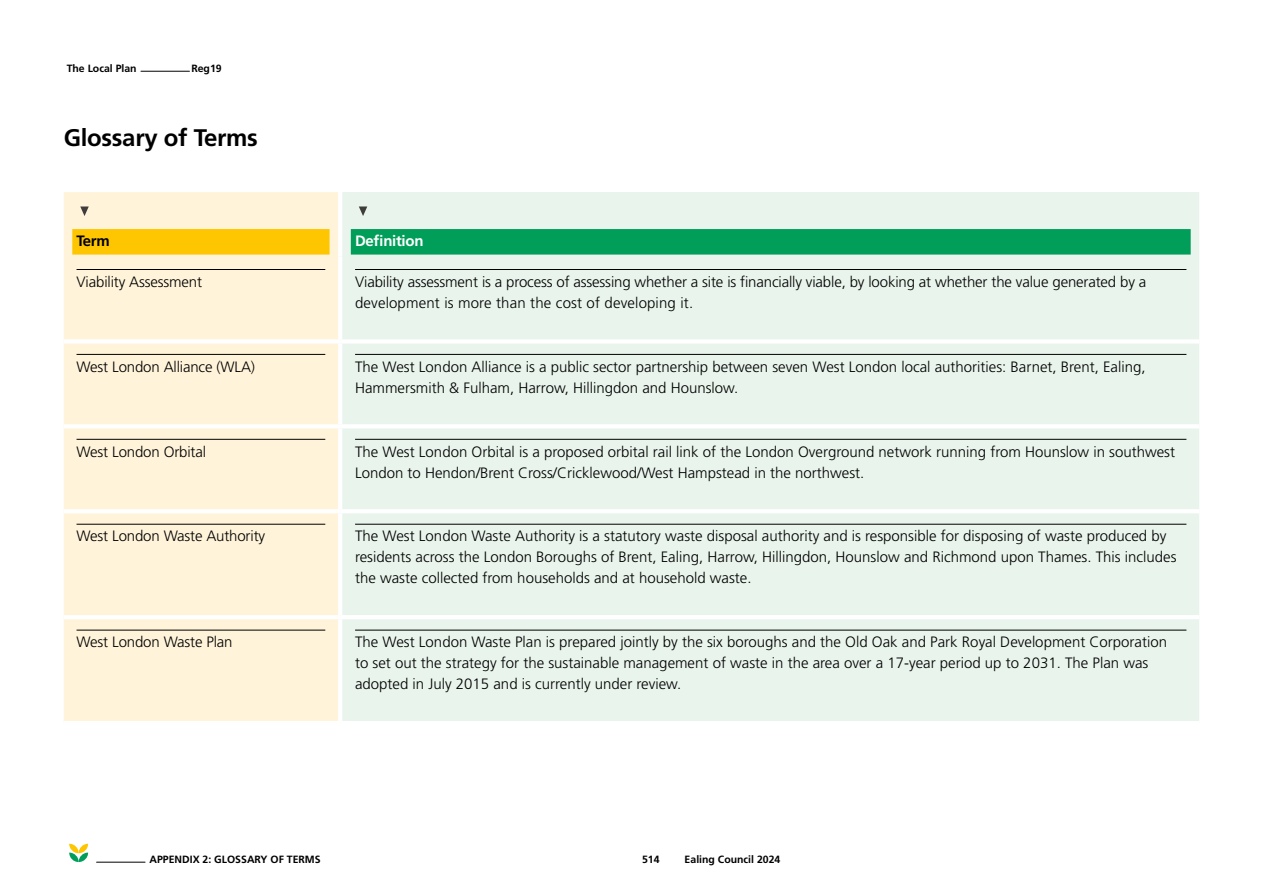
<style>
.page{position:relative;width:1263px;height:893px;background:#fff}
.page>*{position:absolute;margin:0;border:0;box-sizing:border-box;transform-origin:0 0}
.H2_Headline{font:700 24px "Frutiger LT Pro";letter-spacing:-.01em;color:#000}
.Table_Text___w_Line{font:300 15px/21px "Frutiger LT Pro";color:#000}
.Column_Header{font:700 15px "Frutiger LT Pro";letter-spacing:-.02em;color:#fff}
.Column_Header-2{font:700 15px "Frutiger LT Pro";color:#000}
.t1{font:700 10.5px "Frutiger LT Pro";color:#000}
</style>
<div class="page">
<div style="left:64px;top:192px;width:274px;height:529px;background:#fff4da"></div>
<div style="left:342px;top:192px;width:857px;height:529px;background:#e9f4ec"></div>
<div style="left:64px;top:339px;width:276px;height:5px;background:#fff"></div>
<hr style="left:64px;top:424px;width:276px;height:4px;background:#fff">
<hr style="left:64px;top:509px;width:276px;height:4px;background:#fff">
<hr style="left:64px;top:615px;width:276px;height:4px;background:#fff">
<div style="left:340px;top:339px;width:859px;height:5px;background:#fff"></div>
<hr style="left:340px;top:424px;width:859px;height:4px;background:#fff">
<hr style="left:340px;top:509px;width:859px;height:4px;background:#fff">
<hr style="left:340px;top:615px;width:859px;height:4px;background:#fff">
<div style="left:72px;top:229px;width:258px;height:26px;background:#fdc600"></div>
<svg style="left:80px;top:206px;width:9px;height:10px"></svg>
<div style="left:351px;top:229px;width:840px;height:26px;background:#009e59"></div>
<svg style="left:359px;top:206px;width:8px;height:10px"></svg>
<hr style="left:77px;top:269px;width:248px;height:1px;background:#000">
<hr style="left:355px;top:269px;width:831px;height:1px;background:#000">
<hr style="left:77px;top:354px;width:248px;height:1px;background:#000">
<hr style="left:355px;top:354px;width:831px;height:1px;background:#000">
<hr style="left:77px;top:439px;width:248px;height:1px;background:#000">
<hr style="left:355px;top:439px;width:831px;height:1px;background:#000">
<hr style="left:77px;top:524px;width:248px;height:1px;background:#000">
<hr style="left:355px;top:524px;width:831px;height:1px;background:#000">
<hr style="left:77px;top:630px;width:248px;height:1px;background:#000">
<hr style="left:355px;top:630px;width:831px;height:1px;background:#000">
<svg style="left:69px;top:844px;width:19px;height:18px"></svg>
<hr style="left:141px;top:71px;width:48px;height:1px;background:#000">
<hr style="left:97px;top:862px;width:48px;height:1px;background:#000">
<p class="t1" style="left:67px;top:62px;width:72px">The Local Plan</p>
<p class="t1" style="left:191px;top:62px;width:32px">Reg19</p>
<p class="H2_Headline" style="left:64px;top:123px;width:196px">Glossary of Terms</p>
<p class="Column_Header-2" style="left:77px;top:232px;width:35px">Term</p>
<p class="Column_Header" style="left:355px;top:232px;width:70px">Definition</p>
<p class="Table_Text___w_Line" style="left:77px;top:271px;width:127px">Viability Assessment</p>
<p class="Table_Text___w_Line" style="left:355px;top:271px;width:793px">Viability assessment is a process of assessing whether a site is financially viable, by looking at whether the value generated by a development is more than the cost of developing it.</p>
<p class="Table_Text___w_Line" style="left:77px;top:356px;width:180px">West London Alliance (WLA)</p>
<p class="Table_Text___w_Line" style="left:355px;top:356px;width:792px">The West London Alliance is a public sector partnership between seven West London local authorities: Barnet, Brent, Ealing,<br>Hammersmith &amp; Fulham, Harrow, Hillingdon and Hounslow.</p>
<p class="Table_Text___w_Line" style="left:77px;top:441px;width:131px">West London Orbital</p>
<p class="Table_Text___w_Line" style="left:355px;top:441px;width:821px">The West London Orbital is a proposed orbital rail link of the London Overground network running from Hounslow in southwest<br>London to Hendon/Brent Cross/Cricklewood/West Hampstead in the northwest.</p>
<p class="Table_Text___w_Line" style="left:77px;top:526px;width:190px">West London Waste Authority</p>
<p class="Table_Text___w_Line" style="left:355px;top:526px;width:823px">The West London Waste Authority is a statutory waste disposal authority and is responsible for disposing of waste produced by residents across the London Boroughs of Brent, Ealing, Harrow, Hillingdon, Hounslow and Richmond upon Thames. This includes the waste collected from households and at household waste.</p>
<p class="Table_Text___w_Line" style="left:77px;top:632px;width:158px">West London Waste Plan</p>
<p class="Table_Text___w_Line" style="left:355px;top:632px;width:813px">The West London Waste Plan is prepared jointly by the six boroughs and the Old Oak and Park Royal Development Corporation to set out the strategy for the sustainable management of waste in the area over a 17-year period up to 2031. The Plan was adopted in July 2015 and is currently under review.</p>
<p class="t1" style="left:150px;top:853px;width:173px">Appendix 2: Glossary of Terms</p>
<p class="t1" style="left:642px;top:853px;width:19px">514</p>
<p class="t1" style="left:685px;top:853px;width:97px">Ealing Council 2024</p>
</div>
